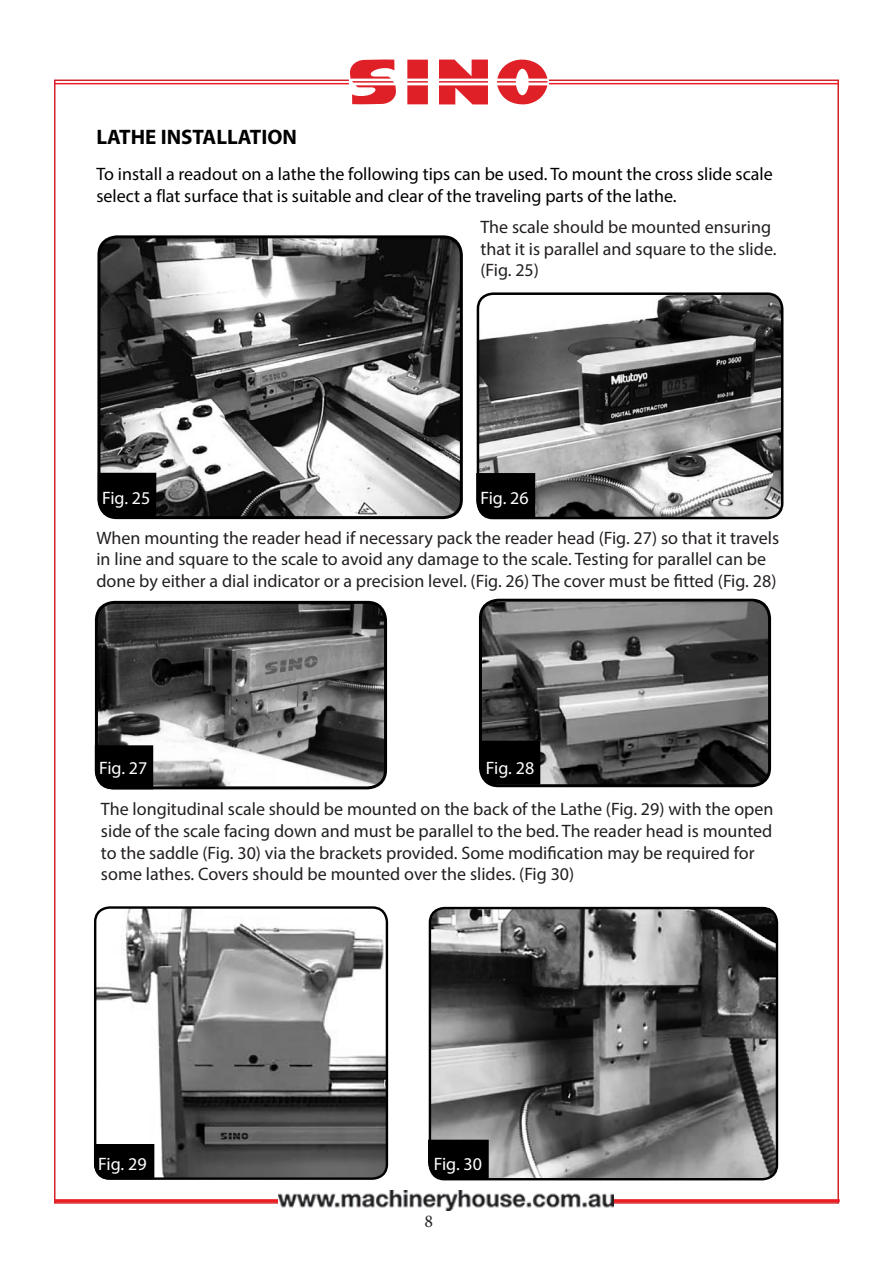
<style>
.page{position:relative;width:893px;height:1263px;background:#fff}
.page>*{position:absolute;margin:0;border:0;box-sizing:border-box;transform-origin:0 0}
.Paragraph_Style_1{font:700 21px "Myriad Pro";color:#000}
.t1{font:18px/21.6px "Myriad Pro";color:#231f20}
.Paragraph_Style_1-2{font:18px/21.6px "Myriad Pro";color:#000}
.Paragraph_Style_1-3{font:18px "Myriad Pro";color:#fff}
.t2{font:18px "Minion Pro";color:#231f20}
</style>
<div class="page">
<hr style="left:54px;top:83px;width:785px;height:1px;background:#ee1d23">
<hr style="left:55px;top:1199px;width:785px;height:3px;background:#ee1d23">
<img style="left:278px;top:1190px;width:336px;height:21px">
<svg style="left:349px;top:59px;width:200px;height:46px"></svg>
<img style="left:101px;top:239px;width:360px;height:276px">
<div style="left:97px;top:235px;width:366px;height:284px;border:3px solid #000;border-radius:18px"></div>
<img style="left:478px;top:296px;width:304px;height:222px">
<div style="left:477px;top:292px;width:306px;height:227px;border:3px solid #000;border-radius:15px"></div>
<div style="left:98px;top:473px;width:58px;height:45px;background:#000"></div>
<div style="left:476px;top:473px;width:59px;height:45px;background:#000"></div>
<img style="left:97px;top:909px;width:290px;height:268px">
<div style="left:94px;top:906px;width:294px;height:274px;border:2px solid #000;border-radius:14px"></div>
<div style="left:94px;top:1144px;width:60px;height:35px;background:#000"></div>
<img style="left:430px;top:908px;width:347px;height:270px">
<div style="left:429px;top:907px;width:349px;height:273px;border:2px solid #000;border-radius:14px"></div>
<div style="left:428px;top:1140px;width:61px;height:40px;background:#000"></div>
<img style="left:96px;top:602px;width:290px;height:186px">
<div style="left:95px;top:601px;width:292px;height:188px;border:3px solid #000;border-radius:18px"></div>
<div style="left:95px;top:745px;width:58px;height:44px;background:#000"></div>
<img style="left:480px;top:600px;width:290px;height:186px">
<div style="left:479px;top:599px;width:292px;height:188px;border:3px solid #000;border-radius:18px"></div>
<div style="left:480px;top:741px;width:60px;height:44px;background:#000"></div>
<p class="Paragraph_Style_1" style="left:96px;top:123px;width:202px">LATHE INSTALLATION</p>
<p class="Paragraph_Style_1-2" style="left:96px;top:163px;width:678px">To install a readout on a lathe the following tips can be used. To mount the cross slide scale select a flat surface that is suitable and clear of the traveling parts of the lathe.</p>
<p class="t1" style="left:480px;top:216px;width:298px">The scale should be mounted ensuring that it is parallel and square to the slide.</p>
<p class="t1" style="left:480px;top:259px;width:60px">(Fig. 25)</p>
<p class="Paragraph_Style_1-3" style="left:102px;top:487px;width:50px">Fig. 25</p>
<p class="Paragraph_Style_1-3" style="left:480px;top:487px;width:50px">Fig. 26</p>
<p class="t1" style="left:96px;top:527px;width:684px">When mounting the reader head if necessary pack the reader head (Fig. 27) so that it travels in line and square to the scale to avoid any damage to the scale. Testing for parallel can be done by either a dial indicator or a precision level. (Fig. 26) The cover must be fitted (Fig. 28)</p>
<p class="Paragraph_Style_1-3" style="left:99px;top:757px;width:50px">Fig. 27</p>
<p class="Paragraph_Style_1-3" style="left:486px;top:757px;width:50px">Fig. 28</p>
<p class="t1" style="left:101px;top:798px;width:674px">The longitudinal scale should be mounted on the back of the Lathe (Fig. 29) with the open side of the scale facing down and must be parallel to the bed. The reader head is mounted to the saddle (Fig. 30) via the brackets provided. Some modification may be required for some lathes. Covers should be mounted over the slides. (Fig 30)</p>
<p class="Paragraph_Style_1-3" style="left:98px;top:1153px;width:50px">Fig. 29</p>
<p class="Paragraph_Style_1-3" style="left:434px;top:1153px;width:50px">Fig. 30</p>
<p class="t2" style="left:424px;top:1209px;width:10px">8</p>
</div>
